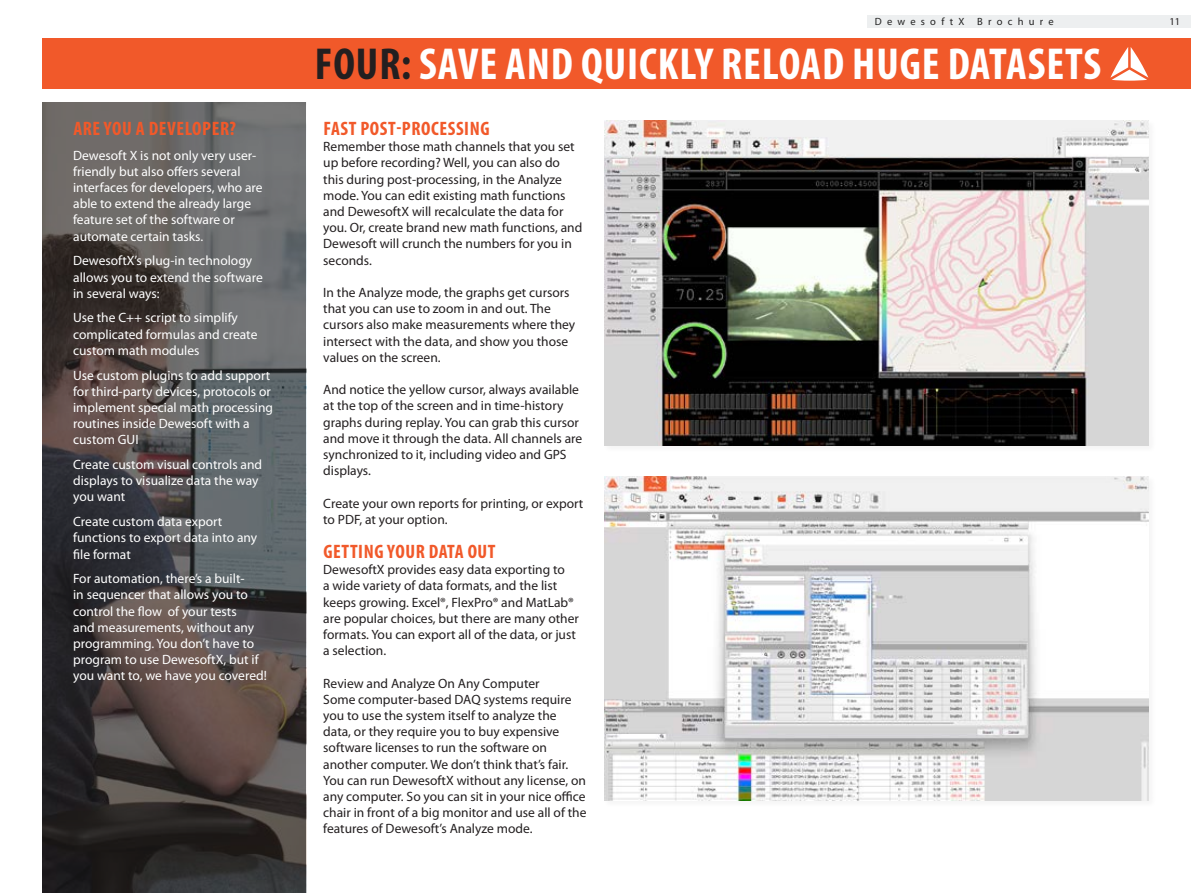
<style>
.page{position:relative;width:1191px;height:893px;background:#fff}
.page>*{position:absolute;margin:0;border:0;box-sizing:border-box;transform-origin:0 0}
.t1{font:700 condensed 45px "Myriad Pro";letter-spacing:.02em;color:#fff}
.t2{font:700 condensed 19.5px "Myriad Pro";letter-spacing:.03em;color:#f1592a}
.t3{font:13.5px/16.2px "Myriad Pro";color:#231f20}
.t4{font:13.5px/16.2px "Myriad Pro";color:#fff}
.t5{font:10.5px "Myriad Pro";letter-spacing:.5em;color:#212121}
.t6{font:10.5px "Myriad Pro";color:#231f20}
.s1{color:#231f20}
</style>
<div class="page">
<div style="left:867px;top:15px;width:324px;height:13px;background:#edeff0"></div>
<div style="left:43px;top:38px;width:1148px;height:51px;background:#f1592a"></div>
<svg style="left:1110px;top:47px;width:38px;height:34px"></svg>
<img style="left:43px;top:103px;width:263px;height:790px">
<div style="left:602px;top:119px;width:554px;height:334px;background:#231f20;opacity:.05"></div>
<img style="left:604px;top:120px;width:544px;height:325px">
<div style="left:602px;top:474px;width:554px;height:334px;background:#fafafa"></div>
<img style="left:604px;top:476px;width:544px;height:324px">
<h2 class="t2" style="left:73px;top:116px;width:164px">ARE YOU A DEVELOPER?</h2>
<p class="t4" style="left:73px;top:147px;width:191px">Dewesoft X is not only very user&shy;friendly but also offers several interfaces for developers, who are able to extend the already large feature set of the software or automate certain tasks.</p>
<p class="t4" style="left:73px;top:252px;width:191px">DewesoftX’s plug-in technology allows you to extend the software in several ways:</p>
<p class="t4" style="left:73px;top:310px;width:186px">Use the C++ script to simplify complicated formulas and create custom math modules</p>
<p class="t4" style="left:73px;top:367px;width:201px">Use custom plugins to add support for third-party devices, protocols or implement special math processing routines inside Dewesoft with a custom GUI</p>
<p class="t4" style="left:73px;top:456px;width:191px">Create custom visual controls and displays to visualize data the way you want</p>
<p class="t4" style="left:73px;top:513px;width:185px">Create custom data export functions to export data into any file format</p>
<p class="t4" style="left:73px;top:570px;width:195px">For automation, there’s a built-<br>in sequencer that allows you to control the flow of your tests<br>and measurements, without any programming. You don’t have to program to use DewesoftX, but if you want to, we have you covered!</p>
<p class="t5" style="left:874px;top:15px;width:180px">DewesoftX Brochure</p>
<p class="t6" style="left:1169px;top:15px;width:12px">11</p>
<h1 class="t1" style="left:315px;top:36px;width:788px"><span class="s1">FOUR:</span> SAVE AND QUICKLY RELOAD HUGE DATASETS</h1>
<h2 class="t2" style="left:323px;top:116px;width:168px">FAST POST-PROCESSING</h2>
<p class="t3" style="left:323px;top:138px;width:261px">Remember those math channels that you set up before recording? Well, you can also do this during post-processing, in the Analyze mode. You can edit existing math functions and DewesoftX will recalculate the data for you. Or, create brand new math functions, and Dewesoft will crunch the numbers for you in seconds.</p>
<p class="t3" style="left:323px;top:284px;width:253px">In the Analyze mode, the graphs get cursors that you can use to zoom in and out. The cursors also make measurements where they intersect with the data, and show you those values on the screen.</p>
<p class="t3" style="left:323px;top:381px;width:260px">And notice the yellow cursor, always available at the top of the screen and in time-history graphs during replay. You can grab this cursor and move it through the data. All channels are synchronized to it, including video and GPS displays.</p>
<p class="t3" style="left:323px;top:495px;width:262px">Create your own reports for printing, or export to PDF, at your option.</p>
<h2 class="t2" style="left:323px;top:539px;width:174px">GETTING YOUR DATA OUT</h2>
<p class="t3" style="left:323px;top:561px;width:257px">DewesoftX provides easy data exporting to<br>a wide variety of data formats, and the list keeps growing. Excel®, FlexPro® and MatLab® are popular choices, but there are many other formats. You can export all of the data, or just a selection.</p>
<p class="t3" style="left:323px;top:675px;width:265px">Review and Analyze On Any Computer<br>Some computer-based DAQ systems require you to use the system itself to analyze the data, or they require you to buy expensive software licenses to run the software on another computer. We don’t think that’s fair.<br>You can run DewesoftX without any license, on any computer. So you can sit in your nice office chair in front of a big monitor and use all of the features of Dewesoft’s Analyze mode.</p>
</div>
